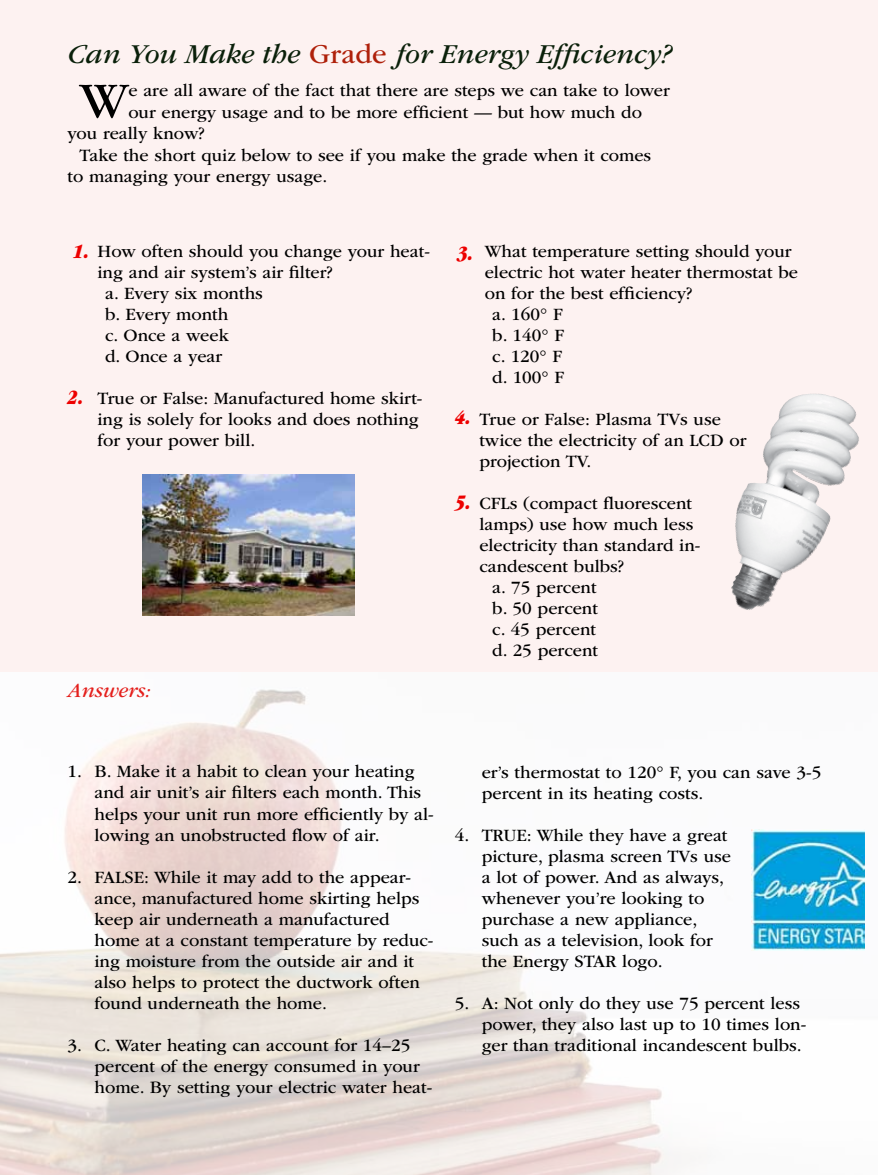
<style>
.page{position:relative;width:878px;height:1175px;background:#fff}
.page>*{position:absolute;margin:0;border:0;box-sizing:border-box;transform-origin:0 0}
.t1{font:52.65px "ITC Garamond Std";color:#000}
.t2{font:italic 28.5px "ITC Garamond Std";color:#0a200a}
.t3{font:21px "ITC Garamond Std Ult Cond Ita";color:#ed0000}
.t4{font:italic 21px "ITC Garamond Std";color:#e41f1c}
.t5{font:18px/21px "ITC Garamond Std";color:#000}
.s1{font-style:normal;color:#af200a}
</style>
<div class="page">
<div style="left:0;top:0;width:878px;height:671px;background:#fdf2f1"></div>
<img style="left:0;top:689px;width:865px;height:485px">
<img style="left:751px;top:829px;width:113px;height:121px">
<img style="left:143px;top:474px;width:211px;height:142px">
<img style="left:731px;top:393px;width:128px;height:217px">
<h2 class="t2" style="left:68px;top:39px;width:605px">Can You Make the <span class="s1">Grade</span> for Energy Efficiency?</h2>
<h1 class="t1" style="left:80px;top:72px;width:50px">W</h1>
<p class="t5" style="left:128px;top:80px;width:543px">e are all aware of the fact that there are steps we can take to lower</p>
<p class="t5" style="left:128px;top:102px;width:515px">our energy usage and to be more efficient — but how much do</p>
<p class="t5" style="left:68px;top:123px;width:139px">you really know?</p>
<p class="t5" style="left:80px;top:145px;width:573px">Take the short quiz below to see if you make the grade when it comes</p>
<p class="t5" style="left:68px;top:166px;width:261px">to managing your energy usage.</p>
<p class="t3" style="left:73px;top:240px;width:17px">1.</p>
<p class="t3" style="left:68px;top:385px;width:17px">2.</p>
<p class="t5" style="left:98px;top:241px;width:334px">How often should you change your heat-</p>
<p class="t5" style="left:98px;top:262px;width:237px">ing and air system’s air filter?</p>
<p class="t5" style="left:105px;top:283px;width:159px">a. Every six months</p>
<p class="t5" style="left:105px;top:304px;width:125px">b. Every month</p>
<p class="t5" style="left:105px;top:325px;width:125px">c. Once a week</p>
<p class="t5" style="left:105px;top:346px;width:119px">d. Once a year</p>
<p class="t5" style="left:98px;top:388px;width:326px">True or False: Manufactured home skirt&shy;ing is solely for looks and does nothing for your power bill.</p>
<p class="t4" style="left:68px;top:679px;width:85px">Answers:</p>
<p class="t5" style="left:485px;top:241px;width:308px">What temperature setting should your</p>
<p class="t5" style="left:485px;top:262px;width:314px">electric hot water heater thermostat be</p>
<p class="t5" style="left:485px;top:283px;width:209px">on for the best efficiency?</p>
<p class="t5" style="left:492px;top:304px;width:72px">a. 160° F</p>
<p class="t5" style="left:492px;top:325px;width:73px">b. 140° F</p>
<p class="t5" style="left:492px;top:346px;width:72px">c. 120° F</p>
<p class="t5" style="left:492px;top:367px;width:73px">d. 100° F</p>
<p class="t5" style="left:479px;top:409px;width:268px">True or False: Plasma TVs use twice the electricity of an LCD or projection TV.</p>
<p class="t5" style="left:479px;top:493px;width:214px">CFLs (compact fluorescent</p>
<p class="t5" style="left:479px;top:514px;width:215px">lamps) use how much less</p>
<p class="t5" style="left:479px;top:535px;width:222px">electricity than standard in-</p>
<p class="t5" style="left:479px;top:556px;width:146px">candescent bulbs?</p>
<p class="t5" style="left:492px;top:577px;width:106px">a. 75 percent</p>
<p class="t5" style="left:492px;top:598px;width:107px">b. 50 percent</p>
<p class="t5" style="left:492px;top:619px;width:105px">c. 45 percent</p>
<p class="t5" style="left:492px;top:640px;width:107px">d. 25 percent</p>
<p class="t3" style="left:457px;top:241px;width:17px">3.</p>
<p class="t3" style="left:455px;top:405px;width:17px">4.</p>
<p class="t3" style="left:455px;top:490px;width:17px">5.</p>
<p class="t5" style="left:94px;top:761px;width:340px;text-indent:-27px">1. B. Make it a habit to clean your heating and air unit’s air filters each month. This helps your unit run more efficiently by al&shy;lowing an unobstructed flow of air.</p>
<p class="t5" style="left:94px;top:866px;width:340px;text-indent:-27px">2. FALSE: While it may add to the appear&shy;ance, manufactured home skirting helps keep air underneath a manufactured home at a constant temperature by reduc&shy;ing moisture from the outside air and it also helps to protect the ductwork often found underneath the home.</p>
<p class="t5" style="left:94px;top:1034px;width:339px;text-indent:-27px">3. C. Water heating can account for 14–25 percent of the energy consumed in your home. By setting your electric water heat-</p>
<p class="t5" style="left:482px;top:761px;width:341px">er’s thermostat to 120° F, you can save 3-5 percent in its heating costs.</p>
<p class="t5" style="left:482px;top:824px;width:251px;text-indent:-27px">4. TRUE: While they have a great picture, plasma screen TVs use a lot of power. And as always, whenever you’re looking to purchase a new appliance, such as a television, look for the Energy STAR logo.</p>
<p class="t5" style="left:482px;top:992px;width:326px;text-indent:-27px">5. A: Not only do they use 75 percent less power, they also last up to 10 times lon&shy;ger than traditional incandescent bulbs.</p>
</div>
